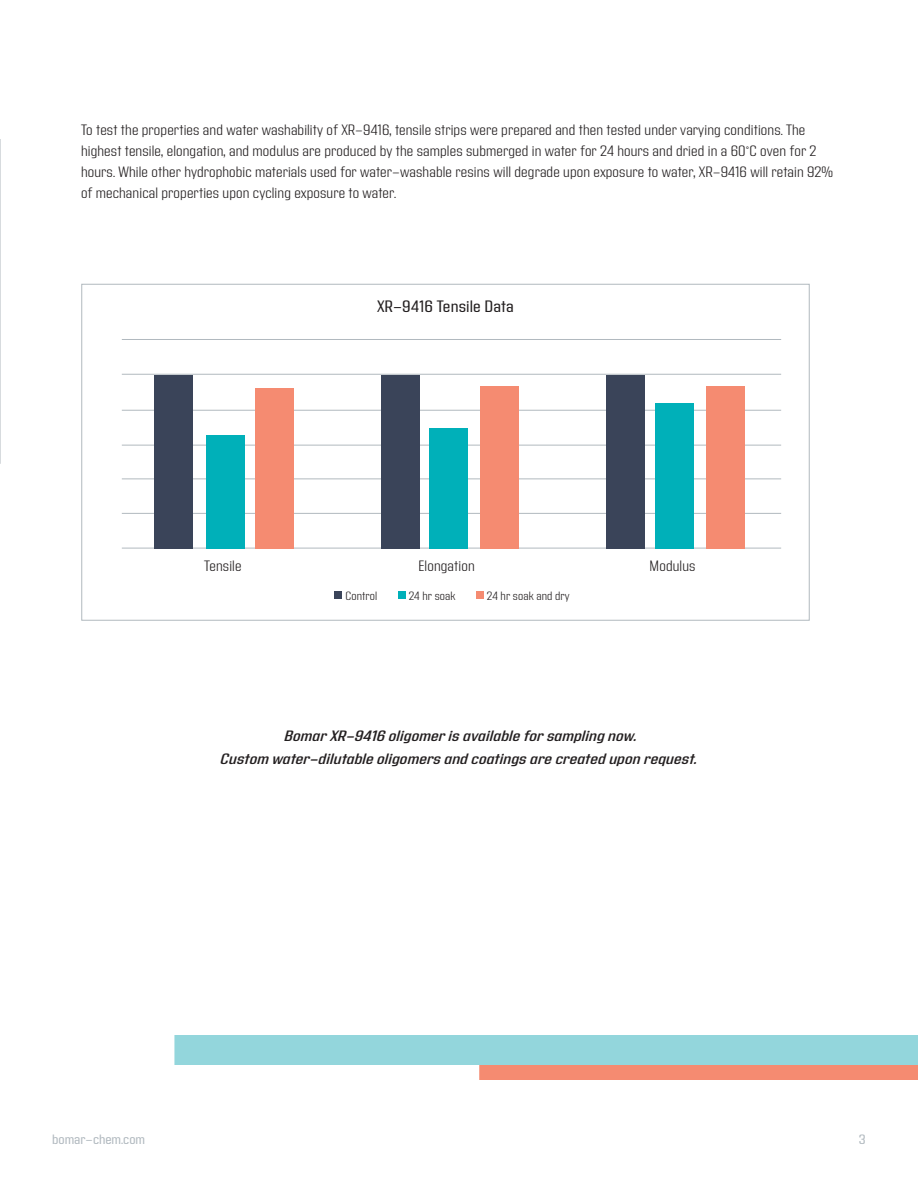
<style>
.page{position:relative;width:918px;height:1188px;background:#fff}
.page>*{position:absolute;margin:0;border:0;box-sizing:border-box;transform-origin:0 0}
.t1{font:16.5px "Address Sans Pro";letter-spacing:.01em;color:#231f20}
.t2{font:300 15px/21px "Address Sans Pro";letter-spacing:.01em;color:#231f20}
.t3{font:italic 600 15px/22.5px "Address Sans Pro";letter-spacing:.01em;color:#231f20;text-align:center}
.t4{font:13.5px "Address Sans Pro";color:#b1b9bf}
.t5{font:300 12px "Address Sans Pro";letter-spacing:.01em;color:#231f20}
</style>
<div class="page">
<hr style="left:122px;top:548px;width:659px;height:1px;background:#b1b9bf">
<hr style="left:122px;top:513px;width:659px;height:1px;background:#b1b9bf">
<hr style="left:122px;top:478px;width:659px;height:1px;background:#b1b9bf">
<hr style="left:122px;top:445px;width:659px;height:1px;background:#b1b9bf">
<hr style="left:122px;top:410px;width:659px;height:1px;background:#b1b9bf">
<hr style="left:122px;top:374px;width:659px;height:1px;background:#b1b9bf">
<hr style="left:122px;top:339px;width:659px;height:1px;background:#b1b9bf">
<div style="left:479px;top:1065px;width:439px;height:15px;background:#f58b71"></div>
<div style="left:174px;top:1035px;width:744px;height:30px;background:#93d6dc"></div>
<svg style="left:0;top:139px;width:1px;height:325px"></svg>
<div style="left:154px;top:375px;width:39px;height:174px;background:#3a4459"></div>
<div style="left:381px;top:375px;width:38px;height:174px;background:#3a4459"></div>
<div style="left:606px;top:375px;width:39px;height:174px;background:#3a4459"></div>
<div style="left:206px;top:435px;width:39px;height:114px;background:#00b0b9"></div>
<div style="left:430px;top:429px;width:38px;height:120px;background:#00b0b9"></div>
<div style="left:656px;top:403px;width:38px;height:146px;background:#00b0b9"></div>
<div style="left:706px;top:386px;width:38px;height:163px;background:#f58b71"></div>
<div style="left:480px;top:386px;width:39px;height:163px;background:#f58b71"></div>
<div style="left:255px;top:389px;width:38px;height:160px;background:#f58b71"></div>
<div style="left:334px;top:592px;width:7px;height:7px;background:#3a4459"></div>
<div style="left:398px;top:592px;width:8px;height:7px;background:#00b0b9"></div>
<div style="left:476px;top:592px;width:8px;height:7px;background:#f58b71"></div>
<p class="t2" style="left:81px;top:120px;width:754px">To test the properties and water washability of XR-9416, tensile strips were prepared and then tested under varying conditions. The highest tensile, elongation, and modulus are produced by the samples submerged in water for 24 hours and dried in a 60°C oven for 2 hours. While other hydrophobic materials used for water-washable resins will degrade upon exposure to water, XR-9416 will retain 92% of mechanical properties upon cycling exposure to water.</p>
<p class="t1" style="left:377px;top:297px;width:138px">XR-9416 Tensile Data</p>
<p class="t2" style="left:204px;top:556px;width:39px">Tensile</p>
<p class="t2" style="left:418px;top:556px;width:58px">Elongation</p>
<p class="t2" style="left:650px;top:556px;width:47px">Modulus</p>
<p class="t5" style="left:345px;top:589px;width:33px">Control</p>
<p class="t5" style="left:409px;top:589px;width:48px">24 hr soak</p>
<p class="t5" style="left:487px;top:589px;width:84px">24 hr soak and dry</p>
<p class="t3" style="left:221px;top:726px;width:478px">Bomar XR-9416 oligomer is available for sampling now.<br>Custom water-dilutable oligomers and coatings are created upon request.</p>
<p class="t4" style="left:52px;top:1132px;width:94px">bomar-chem.com</p>
<p class="t4" style="left:859px;top:1132px;width:8px">3</p>
</div>
